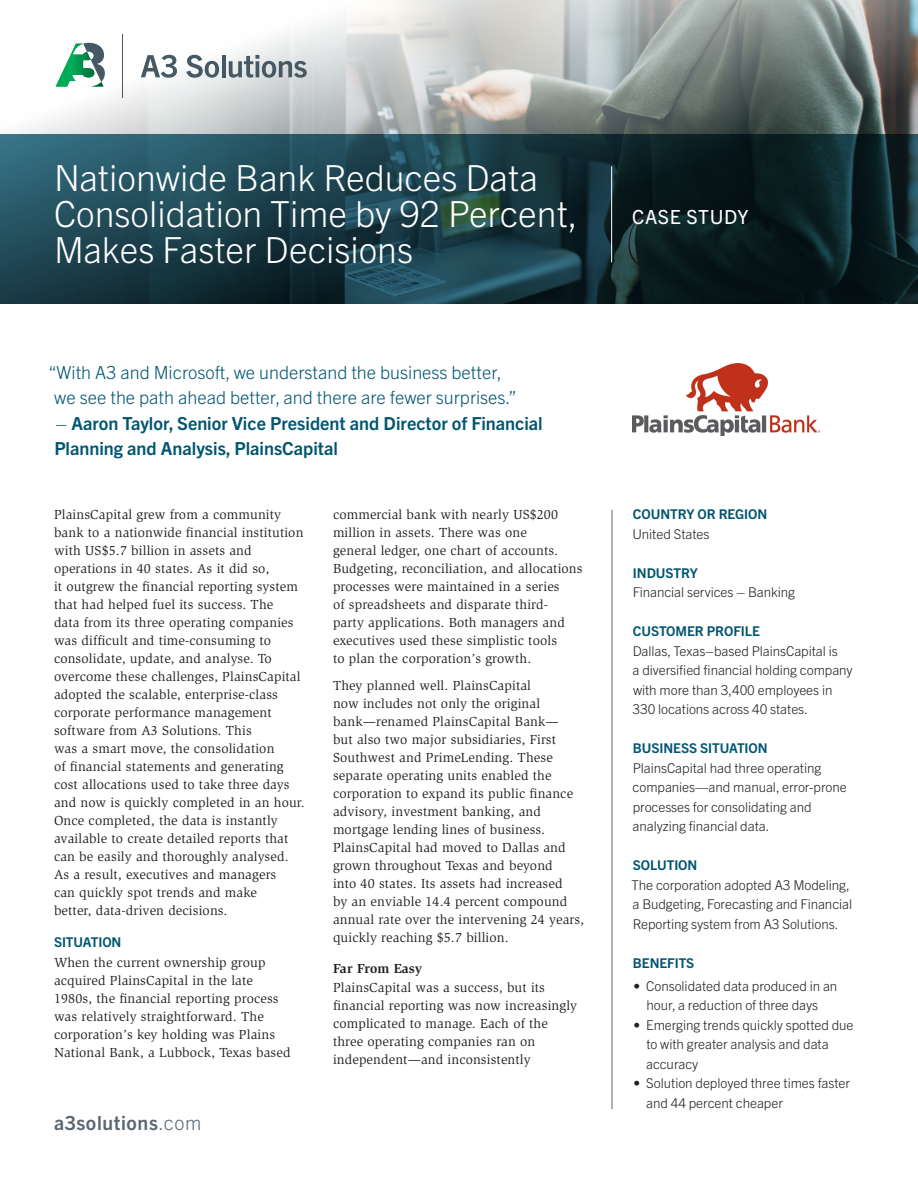
<style>
.page{position:relative;width:918px;height:1188px;background:#fff}
.page>*{position:absolute;margin:0;border:0;box-sizing:border-box;transform-origin:0 0}
.t1{font:300 36px/36px "Trade Gothic Next LT Pro";color:#fff}
.t2{font:700 19.5px "Trade Gothic Next LT Pro";letter-spacing:.03em;color:#5a6670}
.t3{font:19.5px "Trade Gothic Next LT Pro";letter-spacing:.03em;color:#fff}
.t4{font:300 18px/25.5px "Trade Gothic Next LT Pro";color:#005570}
.t5{font:700 18px/25.5px "Trade Gothic Next LT Pro";color:#005570}
.Body{font:13.5px/18px "Slimbach Std";letter-spacing:.01em;color:#231f20}
.t6{font:300 13.5px/19.5px "Trade Gothic Next LT Pro";letter-spacing:-.005em;color:#231f20}
.t7{font:700 13.5px "Trade Gothic Next LT Pro";letter-spacing:-.005em;color:#005570}
.Subhead{font:700 13.5px "Slimbach Std";color:#231f20}
.s1{font-weight:300}
</style>
<div class="page">
<img style="left:13px;top:0;width:905px;height:134px">
<svg style="left:0;top:134px;width:918px;height:169px;background:#17363f"></svg>
<hr style="left:612px;top:510px;width:1px;height:599px;background:#5a6670">
<svg style="left:141px;top:55px;width:36px;height:23px"></svg>
<svg style="left:186px;top:55px;width:33px;height:23px"></svg>
<hr style="left:222px;top:55px;width:3px;height:22px;background:#475865">
<svg style="left:229px;top:55px;width:78px;height:23px;background:#a6aeb3"></svg>
<hr style="left:122px;top:34px;width:1px;height:64px;background:#475865">
<svg style="left:56px;top:43px;width:49px;height:44px"></svg>
<hr style="left:611px;top:166px;width:1px;height:96px;background:#fff">
<img style="left:632px;top:364px;width:188px;height:71px">
<p class="t1" style="left:54px;top:157px;width:525px">Nationwide Bank Reduces Data<br>Consolidation Time by 92 Percent,<br>Makes Faster Decisions</p>
<p class="t4" style="left:54px;top:358px;width:464px;text-indent:-6px">“With A3 and Microsoft, we understand the business better, we see the path ahead better, and there are fewer surprises.”</p>
<p class="t5" style="left:54px;top:409px;width:490px"><span class="s1">–</span> Aaron Taylor, Senior Vice President and Director of Financial<br>Planning and Analysis, PlainsCapital</p>
<p class="Body" style="left:54px;top:506px;width:252px">PlainsCapital grew from a community bank to a nationwide financial institution with US$5.7 billion in assets and operations in 40 states. As it did so,<br>it outgrew the financial reporting system that had helped fuel its success. The<br>data from its three operating companies was difficult and time-consuming to consolidate, update, and analyse. To overcome these challenges, PlainsCapital adopted the scalable, enterprise-class corporate performance management software from A3 Solutions. This<br>was a smart move, the consolidation<br>of financial statements and generating cost allocations used to take three days and now is quickly completed in an hour.<br>Once completed, the data is instantly available to create detailed reports that can be easily and thoroughly analysed.<br>As a result, executives and managers<br>can quickly spot trends and make<br>better, data-driven decisions.</p>
<p class="t7" style="left:54px;top:933px;width:69px">SITUATION</p>
<p class="Body" style="left:54px;top:953px;width:238px">When the current ownership group acquired PlainsCapital in the late 1980s, the financial reporting process was relatively straightforward. The corporation’s key holding was Plains National Bank, a Lubbock, Texas based</p>
<p class="t2" style="left:54px;top:1110px;width:149px">a3solutions<span class="s1">.com</span></p>
<p class="Body" style="left:333px;top:506px;width:251px">commercial bank with nearly US$200 million in assets. There was one<br>general ledger, one chart of accounts.<br>Budgeting, reconciliation, and allocations processes were maintained in a series<br>of spreadsheets and disparate third-<br>party applications. Both managers and executives used these simplistic tools<br>to plan the corporation’s growth.</p>
<p class="Body" style="left:333px;top:677px;width:253px">They planned well. PlainsCapital<br>now includes not only the original bank—renamed PlainsCapital Bank—<br>but also two major subsidiaries, First Southwest and PrimeLending. These separate operating units enabled the corporation to expand its public finance advisory, investment banking, and mortgage lending lines of business.<br>PlainsCapital had moved to Dallas and grown throughout Texas and beyond<br>into 40 states. Its assets had increased<br>by an enviable 14.4 percent compound annual rate over the intervening 24 years, quickly reaching $5.7 billion.</p>
<p class="Subhead" style="left:333px;top:960px;width:91px">Far From Easy</p>
<p class="Body" style="left:333px;top:979px;width:246px">PlainsCapital was a success, but its financial reporting was now increasingly complicated to manage. Each of the three operating companies ran on independent—and inconsistently</p>
<p class="t3" style="left:632px;top:203px;width:118px">CASE STUDY</p>
<p class="t7" style="left:633px;top:505px;width:136px">COUNTRY OR REGION</p>
<p class="t6" style="left:633px;top:523px;width:78px">United States</p>
<p class="t7" style="left:633px;top:564px;width:66px">INDUSTRY</p>
<p class="t6" style="left:633px;top:582px;width:164px">Financial services – Banking</p>
<p class="t7" style="left:633px;top:622px;width:128px">CUSTOMER PROFILE</p>
<p class="t6" style="left:632px;top:640px;width:222px">Dallas, Texas–based PlainsCapital is<br>a diversified financial holding company with more than 3,400 employees in 330 locations across 40 states.</p>
<p class="t7" style="left:633px;top:739px;width:136px">BUSINESS SITUATION</p>
<p class="t6" style="left:633px;top:757px;width:216px">PlainsCapital had three operating companies—and manual, error-prone processes for consolidating and analyzing financial data.</p>
<p class="t7" style="left:633px;top:856px;width:66px">SOLUTION</p>
<p class="t6" style="left:631px;top:874px;width:222px">The corporation adopted A3 Modeling, a Budgeting, Forecasting and Financial<br>Reporting system from A3 Solutions.</p>
<p class="t7" style="left:633px;top:954px;width:63px">BENEFITS</p>
<p class="t6" style="left:634px;top:975px;width:205px;text-align:center">• Consolidated data produced in an hour, a reduction of three days</p>
<p class="t6" style="left:646px;top:1014px;width:209px;text-indent:-13px">• Emerging trends quickly spotted due to with greater analysis and data accuracy</p>
<p class="t6" style="left:646px;top:1073px;width:205px;text-indent:-13px">• Solution deployed three times faster and 44 percent cheaper</p>
</div>
